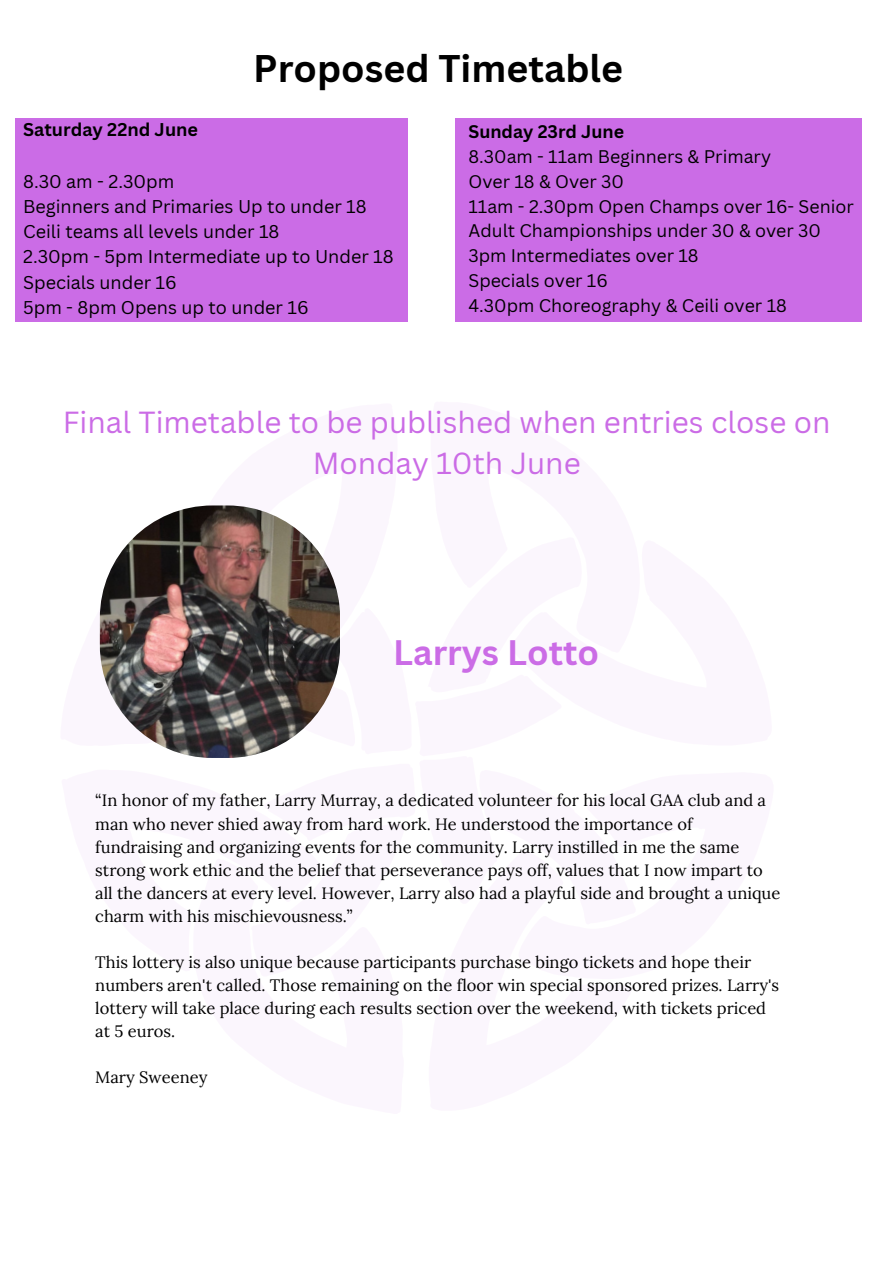
<style>
.page{position:relative;width:894px;height:1264px;background:#fff}
.page>*{position:absolute;margin:0;border:0;box-sizing:border-box;transform-origin:0 0}
.t1{font:700 37.5px "Canva Sans";color:#000}
.t2{font:700 34.5px "Canva Sans";color:#cb6ce6}
.t3{font:29.7px/41.1px "Canva Sans";color:#cb6ce6;text-align:center}
.t4{font:18px/25.2px "Canva Sans";color:#000}
.t5{font:700 18px "Canva Sans";color:#000}
.t6{font:17.7px/24.8px "Canva Sans";color:#000}
.t7{font:700 17.7px "Canva Sans";color:#000}
.t8{font:16.5px/23px "Lora";color:#000}
</style>
<div class="page">
<div style="left:455px;top:118px;width:406px;height:203px;background:#cb6ce6"></div>
<img style="left:100px;top:505px;width:239px;height:252px;border-radius:112px">
<div style="left:15px;top:118px;width:392px;height:203px;background:#cb6ce6"></div>
<h1 class="t1" style="left:253px;top:42px;width:371px">Proposed Timetable</h1>
<p class="t7" style="left:468px;top:119px;width:157px">Sunday 23rd June</p>
<p class="t6" style="left:468px;top:144px;width:387px">8.30am - 11am Beginners &amp; Primary<br>Over 18 &amp; Over 30<br>11am - 2.30pm Open Champs over 16- Senior<br>Adult Championships under 30 &amp; over 30<br>3pm Intermediates over 18<br>Specials over 16<br>4.30pm Choreography &amp; Ceili over 18</p>
<p class="t5" style="left:23px;top:116px;width:176px">Saturday 22nd June</p>
<p class="t4" style="left:23px;top:168px;width:372px">8.30 am - 2.30pm<br>Beginners and Primaries Up to under 18<br>Ceili teams all levels under 18<br>2.30pm - 5pm Intermediate up to Under 18<br>Specials under 16<br>5pm - 8pm Opens up to under 16</p>
<h3 class="t3" style="left:63px;top:401px;width:769px">Final Timetable to be published when entries close on<br>Monday 10th June</h3>
<h2 class="t2" style="left:393px;top:628px;width:207px">Larrys Lotto</h2>
<p class="t8" style="left:95px;top:789px;width:686px">“In honor of my father, Larry Murray, a dedicated volunteer for his local GAA club and a man who never shied away from hard work. He understood the importance of fundraising and organizing events for the community. Larry instilled in me the same strong work ethic and the belief that perseverance pays off, values that I now impart to all the dancers at every level. However, Larry also had a playful side and brought a unique charm with his mischievousness.”</p>
<p class="t8" style="left:95px;top:950px;width:685px">This lottery is also unique because participants purchase bingo tickets and hope their numbers aren't called. Those remaining on the floor win special sponsored prizes. Larry's lottery will take place during each results section over the weekend, with tickets priced at 5 euros.</p>
<p class="t8" style="left:95px;top:1065px;width:113px">Mary Sweeney</p>
</div>
